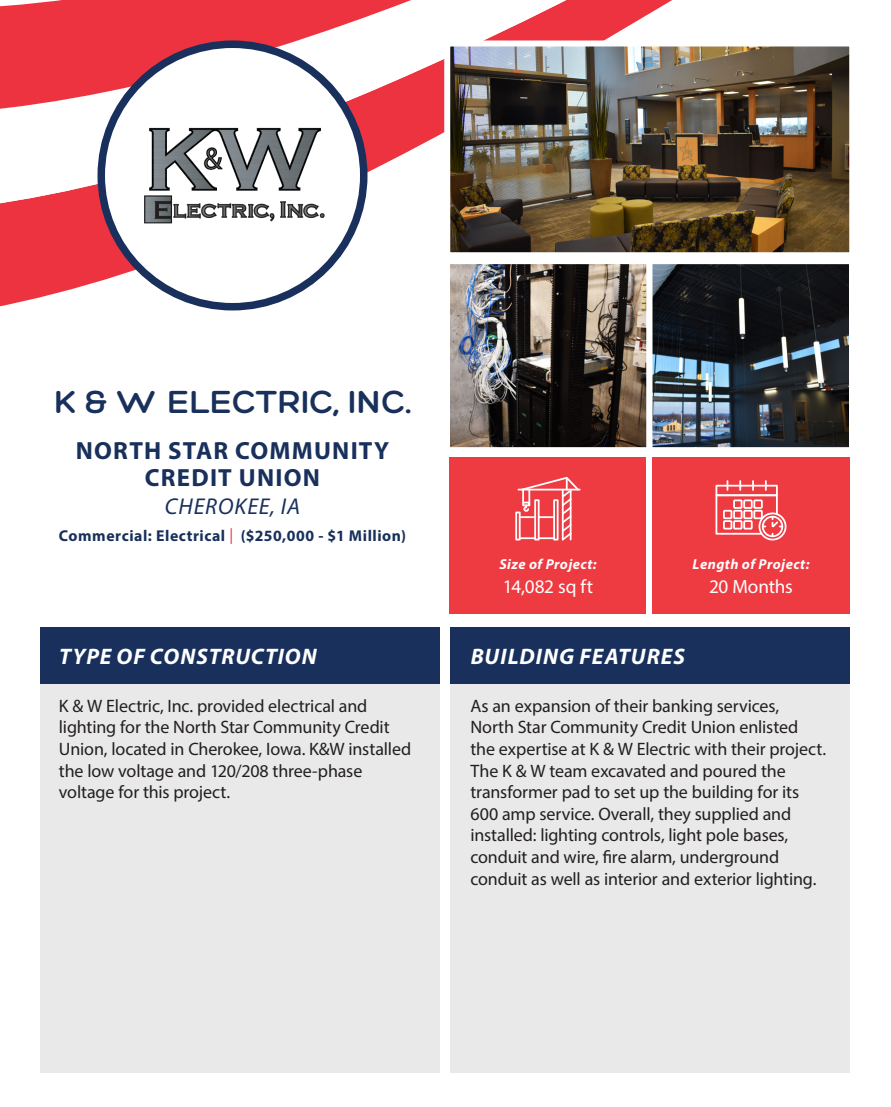
<style>
.page{position:relative;width:891px;height:1107px;background:#fff}
.page>*{position:absolute;margin:0;border:0;box-sizing:border-box;transform-origin:0 0}
.t1{font:700 34.8px "Hero";letter-spacing:.02em;color:#18305b}
.t2{font:700 24.9px/27.5px "Myriad Pro";letter-spacing:.05em;color:#18305b;text-align:center}
.t3{font:italic 22.95px "Myriad Pro";letter-spacing:.035em;color:#18305b}
.t4{font:italic 700 22.5px "Myriad Pro";letter-spacing:.04em;color:#fff}
.t5{font:19.2px "Myriad Pro";letter-spacing:-.01em;color:#fff}
.t6{font:18px/21.6px "Myriad Pro";letter-spacing:-.01em;color:#231f20}
.t7{font:700 15.75px "Myriad Pro";letter-spacing:.035em;color:#18305b}
.t8{font:italic 700 14.4px "Myriad Pro";letter-spacing:.035em;color:#fff}
.s1{font-weight:400;color:#ee3340}
</style>
<div class="page">
<div style="left:40px;top:627px;width:400px;height:446px;background:#e9e9e9"></div>
<div style="left:450px;top:627px;width:400px;height:446px;background:#e9e9e9"></div>
<svg style="left:0;top:202px;width:349px;height:101px;fill:#ee3340"></svg>
<svg style="left:0;top:0;width:672px;height:202px;fill:#ee3340"></svg>
<img style="left:451px;top:47px;width:397px;height:204px">
<div style="left:444px;top:40px;width:411px;height:218px;border:6px solid #fff"></div>
<img style="left:451px;top:265px;width:194px;height:181px">
<div style="left:444px;top:258px;width:208px;height:195px;border:6px solid #fff"></div>
<img style="left:653px;top:265px;width:195px;height:181px">
<div style="left:646px;top:258px;width:209px;height:195px;border:6px solid #fff"></div>
<div style="left:101px;top:44px;width:263px;height:263px;background:#fff;border-radius:50%"></div>
<div style="left:98px;top:40px;width:270px;height:270px;border:8px solid #18305b;border-radius:50%"></div>
<div style="left:450px;top:458px;width:196px;height:156px;background:#ee3a41"></div>
<div style="left:515px;top:512px;width:6px;height:28px;border:2px solid #fff"></div>
<hr style="left:518px;top:489px;width:62px;height:2px;background:#fff">
<svg style="left:520px;top:477px;width:61px;height:64px"></svg>
<div style="left:652px;top:458px;width:198px;height:156px;background:#ee3a41"></div>
<svg style="left:715px;top:481px;width:72px;height:60px"></svg>
<div style="left:40px;top:627px;width:400px;height:56px;background:#18305b"></div>
<div style="left:450px;top:627px;width:400px;height:56px;background:#18305b"></div>
<img style="left:101px;top:107px;width:263px;height:137px">
<p class="t1" style="left:54px;top:384px;width:358px">K &amp; W ELECTRIC, INC.</p>
<p class="t2" style="left:76px;top:436px;width:315px">NORTH STAR COMMUNITY<br>CREDIT UNION</p>
<p class="t3" style="left:165px;top:492px;width:137px">CHEROKEE, IA</p>
<p class="t7" style="left:59px;top:526px;width:349px">Commercial: Electrical <span class="s1">|</span> ($250,000 - $1 Million)</p>
<p class="t8" style="left:499px;top:555px;width:99px">Size of Project:</p>
<p class="t5" style="left:503px;top:575px;width:92px">14,082 sq ft</p>
<p class="t8" style="left:693px;top:555px;width:118px">Length of Project:</p>
<p class="t5" style="left:709px;top:575px;width:85px">20 Months</p>
<p class="t4" style="left:59px;top:642px;width:259px">TYPE OF CONSTRUCTION</p>
<p class="t4" style="left:471px;top:642px;width:216px">BUILDING FEATURES</p>
<p class="t6" style="left:59px;top:695px;width:354px">K &amp; W Electric, Inc. provided electrical and lighting for the North Star Community Credit Union, located in Cherokee, Iowa. K&amp;W installed the low voltage and 120/208 three-phase voltage for this project.</p>
<p class="t6" style="left:470px;top:695px;width:357px">As an expansion of their banking services, North Star Community Credit Union enlisted the expertise at K &amp; W Electric with their project.<br>The K &amp; W team excavated and poured the transformer pad to set up the building for its 600 amp service. Overall, they supplied and installed: lighting controls, light pole bases, conduit and wire, fire alarm, underground conduit as well as interior and exterior lighting.</p>
</div>
